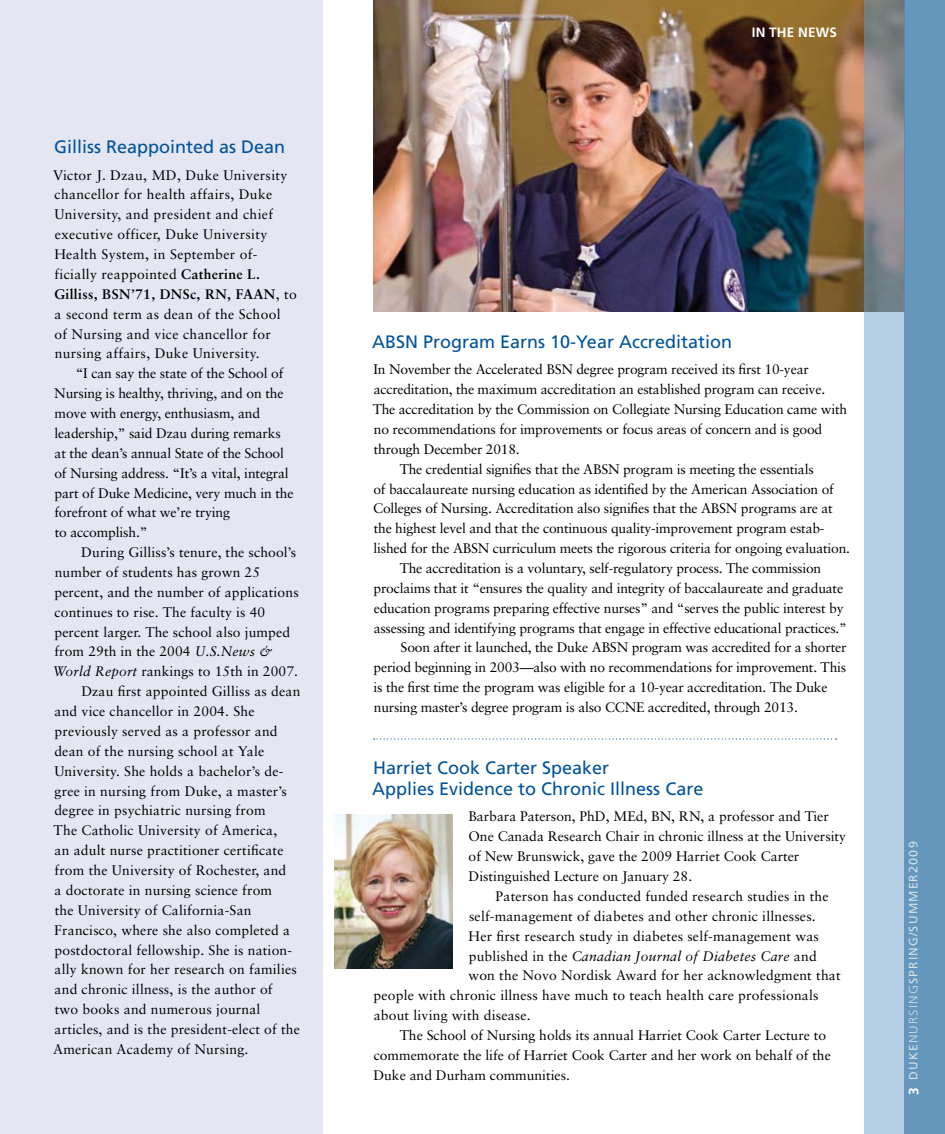
<style>
.page{position:relative;width:945px;height:1134px;background:#fff}
.page>*{position:absolute;margin:0;border:0;box-sizing:border-box;transform-origin:0 0}
.t1{font:18px/21px "Frutiger";color:#00539b}
.t2{font:13.8px/19.8px "Sabon";color:#000}
.t3{font:13.8px/19.8px "Sabon";letter-spacing:.025em;color:#000}
.t4{font:italic 13.8px "Sabon";letter-spacing:.015em;color:#000}
.t5{font:700 13.5px "Frutiger";color:#fff}
.t6{font:12px "Frutiger";letter-spacing:.1em;color:#fff}
.s1{font-weight:700}
.s2{font-style:italic}
.s3{font-style:normal}
.s4{font-weight:300}
</style>
<div class="page">
<img style="left:373px;top:0;width:491px;height:312px">
<div style="left:0;top:0;width:322px;height:1134px;background:#e4e6f2"></div>
<img style="left:334px;top:815px;width:118px;height:154px">
<svg style="left:864px;top:0;width:40px;height:1134px;background:#a7bbcb"></svg>
<div style="left:904px;top:0;width:41px;height:1134px;background:#6597bc"></div>
<svg style="left:374px;top:738px;width:463px;height:2px"></svg>
<h1 class="t1" style="left:54px;top:136px;width:233px">Gilliss Reappointed as Dean</h1>
<p class="t3" style="left:53px;top:165px;width:245px">Victor J. Dzau, MD, Duke University chancellor for health affairs, Duke University, and president and chief executive officer, Duke University Health System, in September of&shy;ficially reappointed <span class="s1">Catherine L.<br>Gilliss, BSN’71, DNSc, RN, FAAN</span>, to a second term as dean of the School<br>of Nursing and vice chancellor for nursing affairs, Duke University.</p>
<p class="t2" style="left:54px;top:363px;width:241px;text-indent:21px">“I can say the state of the School of Nursing is healthy, thriving, and on the move with energy, enthusiasm, and leadership,” said Dzau during remarks at the dean’s annual State of the School of Nursing address. “It’s a vital, integral part of Duke Medicine, very much in the forefront of what we’re trying<br>to accomplish.”</p>
<p class="t2" style="left:81px;top:542px;width:216px">During Gilliss’s tenure, the school’s</p>
<p class="t2" style="left:55px;top:562px;width:207px">number of students has grown 25</p>
<p class="t2" style="left:54px;top:582px;width:246px">percent, and the number of applications</p>
<p class="t2" style="left:55px;top:602px;width:212px">continues to rise. The faculty is 40</p>
<p class="t2" style="left:54px;top:622px;width:237px">percent larger. The school also jumped</p>
<p class="t2" style="left:55px;top:642px;width:219px">from 29th in the 2004 <span class="s2">U.S.News &amp;</span></p>
<p class="t2" style="left:53px;top:662px;width:247px"><span class="s2">World Report</span> rankings to 15th in 2007.</p>
<p class="t2" style="left:81px;top:681px;width:221px">Dzau first appointed Gilliss as dean</p>
<p class="t2" style="left:55px;top:701px;width:201px">and vice chancellor in 2004. She</p>
<p class="t2" style="left:54px;top:721px;width:225px">previously served as a professor and</p>
<p class="t2" style="left:54px;top:741px;width:211px">dean of the nursing school at Yale</p>
<p class="t2" style="left:54px;top:761px;width:230px">University. She holds a bachelor’s de-</p>
<p class="t2" style="left:55px;top:781px;width:234px">gree in nursing from Duke, a master’s</p>
<p class="t2" style="left:54px;top:801px;width:213px">degree in psychiatric nursing from</p>
<p class="t2" style="left:54px;top:820px;width:225px">The Catholic University of America,</p>
<p class="t2" style="left:55px;top:840px;width:230px">an adult nurse practitioner certificate</p>
<p class="t2" style="left:55px;top:860px;width:233px">from the University of Rochester, and</p>
<p class="t2" style="left:55px;top:880px;width:219px">a doctorate in nursing science from</p>
<p class="t2" style="left:55px;top:900px;width:198px">the University of California-San</p>
<p class="t2" style="left:54px;top:920px;width:237px">Francisco, where she also completed a</p>
<p class="t2" style="left:54px;top:940px;width:239px">postdoctoral fellowship. She is nation-</p>
<p class="t2" style="left:55px;top:960px;width:244px">ally known for her research on families</p>
<p class="t2" style="left:55px;top:979px;width:220px">and chronic illness, is the author of</p>
<p class="t2" style="left:55px;top:999px;width:207px">two books and numerous journal</p>
<p class="t2" style="left:55px;top:1019px;width:247px">articles, and is the president-elect of the</p>
<p class="t2" style="left:53px;top:1039px;width:197px">American Academy of Nursing.</p>
<p class="t5" style="left:752px;top:25px;width:76px">IN THE NEWS</p>
<h1 class="t1" style="left:372px;top:331px;width:361px">ABSN Program Earns 10-Year Accreditation</h1>
<p class="t2" style="left:373px;top:359px;width:437px">In November the Accelerated BSN degree program received its first 10-year</p>
<p class="t2" style="left:374px;top:379px;width:453px">accreditation, the maximum accreditation an established program can receive.</p>
<p class="t2" style="left:373px;top:399px;width:476px">The accreditation by the Commission on Collegiate Nursing Education came with</p>
<p class="t2" style="left:374px;top:419px;width:450px">no recommendations for improvements or focus areas of concern and is good</p>
<p class="t2" style="left:374px;top:439px;width:147px">through December 2018.</p>
<p class="t2" style="left:400px;top:459px;width:415px">The credential signifies that the ABSN program is meeting the essentials</p>
<p class="t2" style="left:373px;top:479px;width:462px">of baccalaureate nursing education as identified by the American Association of</p>
<p class="t2" style="left:373px;top:499px;width:461px">Colleges of Nursing. Accreditation also signifies that the ABSN programs are at</p>
<p class="t2" style="left:374px;top:518px;width:452px">the highest level and that the continuous quality-improvement program estab-</p>
<p class="t2" style="left:374px;top:538px;width:478px">lished for the ABSN curriculum meets the rigorous criteria for ongoing evaluation.</p>
<p class="t2" style="left:400px;top:558px;width:423px">The accreditation is a voluntary, self-regulatory process. The commission</p>
<p class="t2" style="left:374px;top:578px;width:471px">proclaims that it “ensures the quality and integrity of baccalaureate and graduate</p>
<p class="t2" style="left:374px;top:598px;width:471px">education programs preparing effective nurses” and “serves the public interest by</p>
<p class="t2" style="left:374px;top:618px;width:475px">assessing and identifying programs that engage in effective educational practices.”</p>
<p class="t2" style="left:401px;top:638px;width:447px">Soon after it launched, the Duke ABSN program was accredited for a shorter</p>
<p class="t2" style="left:374px;top:658px;width:474px">period beginning in 2003—also with no recommendations for improvement. This</p>
<p class="t2" style="left:374px;top:677px;width:456px">is the first time the program was eligible for a 10-year accreditation. The Duke</p>
<p class="t2" style="left:374px;top:697px;width:426px">nursing master’s degree program is also CCNE accredited, through 2013.</p>
<h1 class="t1" style="left:372px;top:757px;width:333px">Harriet Cook Carter Speaker<br>Applies Evidence to Chronic Illness Care</h1>
<p class="t2" style="left:468px;top:807px;width:379px">Barbara Paterson, PhD, MEd, BN, RN, a professor and Tier One Canada Research Chair in chronic illness at the University of New Brunswick, gave the 2009 Harriet Cook Carter Distinguished Lecture on January 28.</p>
<p class="t2" style="left:496px;top:886px;width:335px">Paterson has conducted funded research studies in the</p>
<p class="t2" style="left:469px;top:906px;width:348px">self-management of diabetes and other chronic illnesses.</p>
<p class="t2" style="left:469px;top:926px;width:352px">Her first research study in diabetes self-management was</p>
<p class="t4" style="left:469px;top:948px;width:349px"><span class="s3">published in the</span> Canadian Journal of Diabetes Care <span class="s3">and</span></p>
<p class="t2" style="left:468px;top:966px;width:374px">won the Novo Nordisk Award for her acknowledgment that</p>
<p class="t2" style="left:374px;top:985px;width:446px">people with chronic illness have much to teach health care professionals</p>
<p class="t2" style="left:374px;top:1005px;width:159px">about living with disease.</p>
<p class="t2" style="left:400px;top:1025px;width:428px">The School of Nursing holds its annual Harriet Cook Carter Lecture to</p>
<p class="t2" style="left:374px;top:1045px;width:459px">commemorate the life of Harriet Cook Carter and her work on behalf of the</p>
<p class="t2" style="left:373px;top:1065px;width:198px">Duke and Durham communities.</p>
<p class="t6" style="left:906px;top:1080px;width:240px;rotate:-90deg">DUKE<span class="s4">NURSING</span>SPRING/SUMMER2009</p>
<p class="t5" style="left:906px;top:1095px;width:9px;rotate:-90deg">3</p>
</div>
